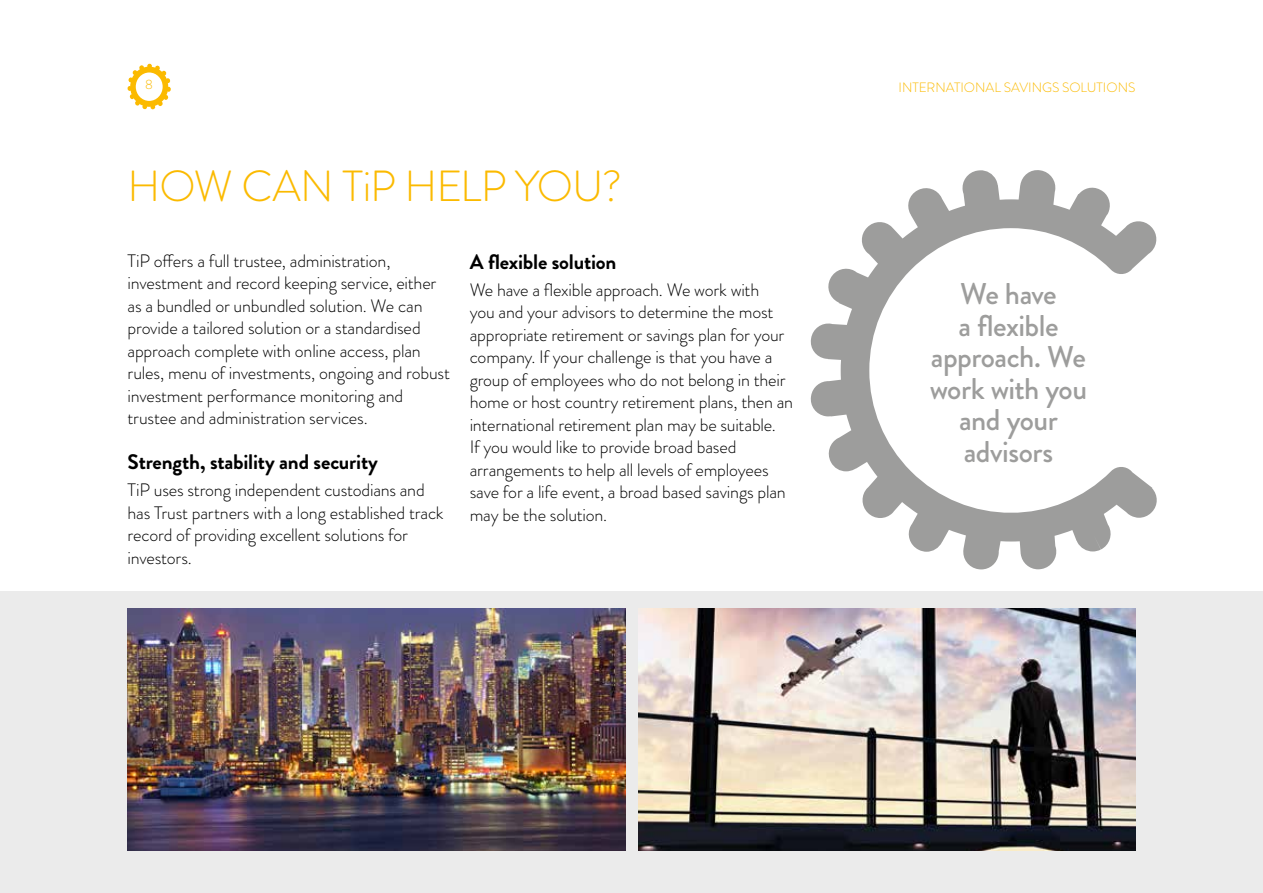
<style>
.page{position:relative;width:1263px;height:893px;background:#fff}
.page>*{position:absolute;margin:0;border:0;box-sizing:border-box;transform-origin:0 0}
.t1{font:300 43.5px "Brandon Grotesque";letter-spacing:-.02em;color:#fbba00}
.t2{font:500 30px/31.5px "Brandon Grotesque";letter-spacing:-.015em;color:#9d9d9c;text-align:center}
.t3{font:700 21px "Brandon Grotesque";letter-spacing:-.01em;color:#000}
.t4{font:300 18px/22.5px "Brandon Grotesque";letter-spacing:-.01em;color:#000}
.t5{font:300 13.5px "Brandon Grotesque";color:#fbba00}
</style>
<div class="page">
<div style="left:0;top:591px;width:1263px;height:302px;background:#ebebeb"></div>
<svg style="left:127px;top:64px;width:44px;height:45px"></svg>
<svg style="left:810px;top:170px;width:347px;height:399px"></svg>
<img style="left:128px;top:608px;width:497px;height:242px">
<img style="left:638px;top:608px;width:498px;height:242px">
<p class="t5" style="left:145px;top:75px;width:9px">8</p>
<p class="t5" style="left:899px;top:78px;width:238px">INTERNATIONAL SAVINGS SOLUTIONS</p>
<h1 class="t1" style="left:128px;top:156px;width:496px">HOW CAN TiP HELP YOU?</h1>
<p class="t4" style="left:128px;top:250px;width:324px">TiP offers a full trustee, administration, investment and record keeping service, either as a bundled or unbundled solution. We can provide a tailored solution or a standardised approach complete with online access, plan rules, menu of investments, ongoing and robust investment performance monitoring and trustee and administration services.</p>
<p class="t3" style="left:128px;top:448px;width:252px">Strength, stability and security</p>
<p class="t4" style="left:128px;top:479px;width:318px">TiP uses strong independent custodians and has Trust partners with a long established track record of providing excellent solutions for investors.</p>
<p class="t3" style="left:470px;top:247px;width:148px">A flexible solution</p>
<p class="t4" style="left:470px;top:278px;width:325px">We have a flexible approach. We work with<br>you and your advisors to determine the most appropriate retirement or savings plan for your company. If your challenge is that you have a group of employees who do not belong in their home or host country retirement plans, then an international retirement plan may be suitable.<br>If you would like to provide broad based arrangements to help all levels of employees save for a life event, a broad based savings plan may be the solution.</p>
<h2 class="t2" style="left:930px;top:279px;width:159px">We have<br>a flexible approach. We work with you and your advisors</h2>
</div>
